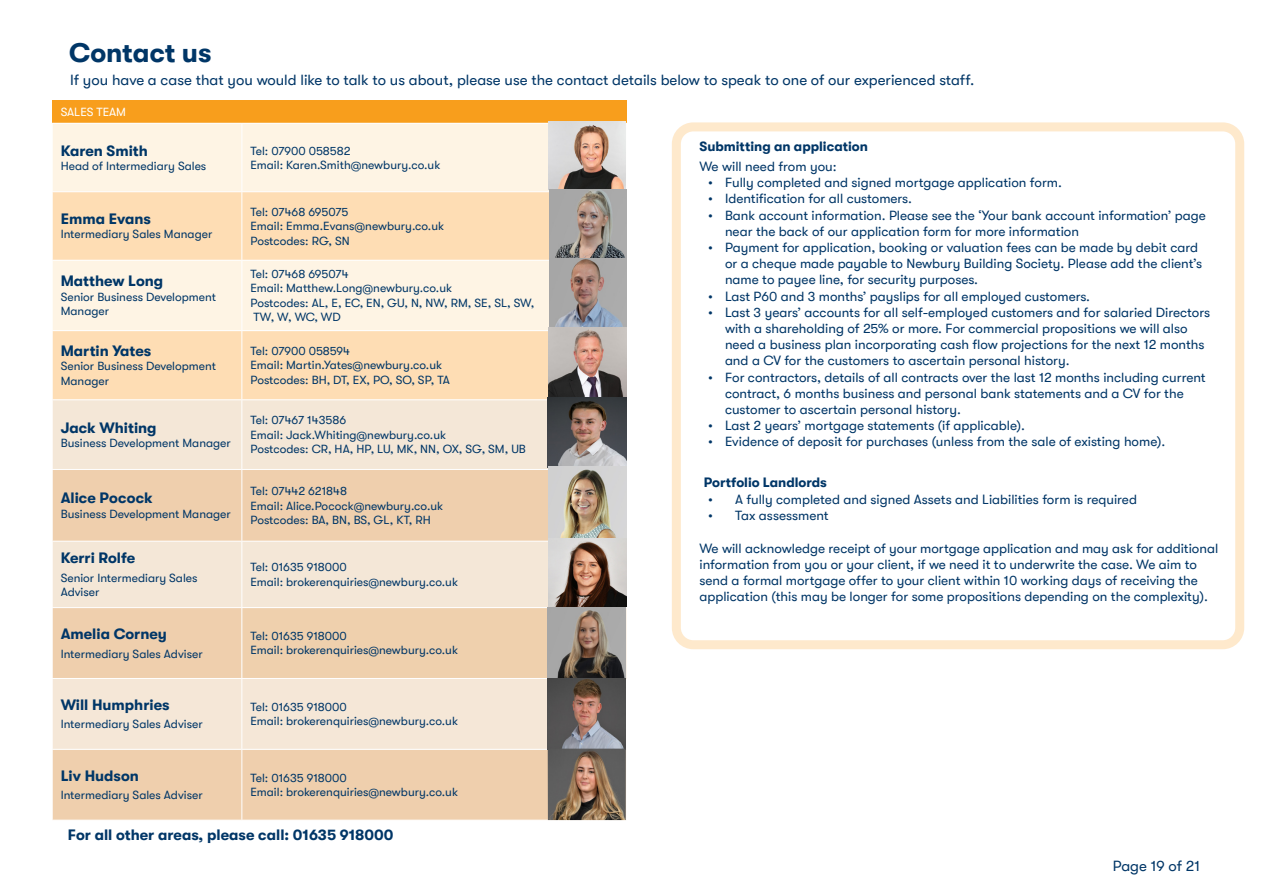
<style>
.page{position:relative;width:1263px;height:893px;background:#fff}
.page>*{position:absolute;margin:0;border:0;box-sizing:border-box;transform-origin:0 0}
.Main_Header{font:700 27px "GT Walsheim";color:#003667}
.TOC_heading{font:700 15px "GT Walsheim";color:#003667}
.Table_body_text{font:15px "GT Walsheim";color:#003667}
.t1{font:13.5px/16.2px "GT Walsheim";color:#003667}
.t2{font:700 13.5px "GT Walsheim";color:#003667}
.t3{font:12px/14.4px "GT Walsheim";color:#003667}
.t4{font:12px "GT Walsheim";color:#fff}
</style>
<div class="page">
<div style="left:672px;top:122px;width:572px;height:527px;border:9px solid #fee9cc;border-radius:17px"></div>
<div style="left:52px;top:101px;width:574px;height:22px;background:#f89e1c"></div>
<div style="left:53px;top:124px;width:495px;height:67px;background:#fef4e4"></div>
<div style="left:53px;top:192px;width:495px;height:207px;background:#feddb4"></div>
<div style="left:53px;top:261px;width:495px;height:69px;background:#fef4e4"></div>
<div style="left:53px;top:400px;width:495px;height:69px;background:#f4e7d7"></div>
<svg style="left:53px;top:470px;width:495px;height:350px;background:#f0d5b9"></svg>
<div style="left:242px;top:608px;width:384px;height:70px;background:#efd0ad"></div>
<div style="left:53px;top:679px;width:495px;height:70px;background:#f5e7d7"></div>
<hr style="left:241px;top:124px;width:1px;height:67px;background:#fff">
<hr style="left:241px;top:192px;width:1px;height:68px;background:#fff">
<hr style="left:52px;top:260px;width:190px;height:1px;background:#fff">
<hr style="left:242px;top:260px;width:385px;height:1px;background:#fff">
<hr style="left:241px;top:261px;width:1px;height:69px;background:#fff">
<hr style="left:52px;top:330px;width:190px;height:1px;background:#fff">
<hr style="left:242px;top:330px;width:385px;height:1px;background:#fff">
<hr style="left:241px;top:331px;width:1px;height:68px;background:#fff">
<hr style="left:241px;top:400px;width:1px;height:69px;background:#fff">
<hr style="left:241px;top:470px;width:1px;height:71px;background:#fff">
<hr style="left:52px;top:541px;width:190px;height:1px;background:#fff">
<hr style="left:242px;top:541px;width:385px;height:1px;background:#fff">
<hr style="left:241px;top:542px;width:1px;height:65px;background:#fff">
<hr style="left:52px;top:607px;width:190px;height:1px;background:#fff">
<hr style="left:242px;top:607px;width:385px;height:1px;background:#fff">
<hr style="left:241px;top:608px;width:1px;height:70px;background:#fff">
<hr style="left:52px;top:678px;width:190px;height:1px;background:#fff">
<hr style="left:242px;top:678px;width:385px;height:1px;background:#fff">
<hr style="left:241px;top:679px;width:1px;height:70px;background:#fff">
<hr style="left:52px;top:749px;width:190px;height:1px;background:#fff">
<hr style="left:242px;top:749px;width:385px;height:1px;background:#fff">
<hr style="left:241px;top:750px;width:1px;height:70px;background:#fff">
<img style="left:548px;top:121px;width:79px;height:699px">
<p class="Main_Header" style="left:69px;top:38px;width:144px">Contact us</p>
<p class="Table_body_text" style="left:70px;top:72px;width:906px">If you have a case that you would like to talk to us about, please use the contact details below to speak to one of our experienced staff.</p>
<p class="t4" style="left:61px;top:105px;width:67px">SALES TEAM</p>
<p class="TOC_heading" style="left:61px;top:142px;width:89px">Karen Smith</p>
<p class="t3" style="left:61px;top:159px;width:147px">Head of Intermediary Sales</p>
<p class="TOC_heading" style="left:61px;top:210px;width:92px">Emma Evans</p>
<p class="t3" style="left:61px;top:227px;width:153px">Intermediary Sales Manager</p>
<p class="TOC_heading" style="left:61px;top:273px;width:104px">Matthew Long</p>
<p class="t3" style="left:61px;top:289px;width:157px">Senior Business Development<br>Manager</p>
<p class="TOC_heading" style="left:61px;top:342px;width:92px">Martin Yates</p>
<p class="t3" style="left:61px;top:359px;width:157px">Senior Business Development<br>Manager</p>
<p class="TOC_heading" style="left:61px;top:419px;width:97px">Jack Whiting</p>
<p class="t3" style="left:61px;top:436px;width:172px">Business Development Manager</p>
<p class="TOC_heading" style="left:61px;top:490px;width:94px">Alice Pocock</p>
<p class="t3" style="left:61px;top:506px;width:172px">Business Development Manager</p>
<p class="TOC_heading" style="left:61px;top:549px;width:76px">Kerri Rolfe</p>
<p class="t3" style="left:61px;top:570px;width:138px">Senior Intermediary Sales<br>Adviser</p>
<p class="TOC_heading" style="left:61px;top:625px;width:108px">Amelia Corney</p>
<p class="t3" style="left:61px;top:646px;width:143px">Intermediary Sales Adviser</p>
<p class="TOC_heading" style="left:61px;top:696px;width:110px">Will Humphries</p>
<p class="t3" style="left:61px;top:717px;width:143px">Intermediary Sales Adviser</p>
<p class="TOC_heading" style="left:61px;top:767px;width:80px">Liv Hudson</p>
<p class="t3" style="left:61px;top:788px;width:143px">Intermediary Sales Adviser</p>
<p class="t3" style="left:250px;top:143px;width:102px">Tel: 07900 058582</p>
<p class="t3" style="left:250px;top:158px;width:192px">Email: Karen.Smith@newbury.co.uk</p>
<p class="t3" style="left:250px;top:205px;width:100px">Tel: 07468 695075</p>
<p class="t3" style="left:250px;top:219px;width:195px">Email: Emma.Evans@newbury.co.uk</p>
<p class="t3" style="left:250px;top:233px;width:101px">Postcodes: RG, SN</p>
<p class="t3" style="left:250px;top:267px;width:100px">Tel: 07468 695074</p>
<p class="t3" style="left:250px;top:281px;width:203px">Email: Matthew.Long@newbury.co.uk</p>
<p class="t3" style="left:250px;top:296px;width:286px">Postcodes: AL, E, EC, EN, GU, N, NW, RM, SE, SL, SW,</p>
<p class="t3" style="left:253px;top:310px;width:89px">TW, W, WC, WD</p>
<p class="t3" style="left:250px;top:344px;width:101px">Tel: 07900 058594</p>
<p class="t3" style="left:250px;top:358px;width:193px">Email: Martin.Yates@newbury.co.uk</p>
<p class="t3" style="left:250px;top:373px;width:201px">Postcodes: BH, DT, EX, PO, SO, SP, TA</p>
<p class="t3" style="left:250px;top:413px;width:97px">Tel: 07467 143586</p>
<p class="t3" style="left:250px;top:428px;width:197px">Email: Jack.Whiting@newbury.co.uk</p>
<p class="t3" style="left:250px;top:442px;width:277px">Postcodes: CR, HA, HP, LU, MK, NN, OX, SG, SM, UB</p>
<p class="t3" style="left:250px;top:484px;width:98px">Tel: 07442 621848</p>
<p class="t3" style="left:250px;top:498px;width:194px">Email: Alice.Pocock@newbury.co.uk</p>
<p class="t3" style="left:250px;top:513px;width:182px">Postcodes: BA, BN, BS, GL, KT, RH</p>
<p class="t3" style="left:250px;top:560px;width:98px">Tel: 01635 918000</p>
<p class="t3" style="left:250px;top:575px;width:209px">Email: brokerenquiries@newbury.co.uk</p>
<p class="t3" style="left:250px;top:629px;width:98px">Tel: 01635 918000</p>
<p class="t3" style="left:250px;top:643px;width:209px">Email: brokerenquiries@newbury.co.uk</p>
<p class="t3" style="left:250px;top:700px;width:98px">Tel: 01635 918000</p>
<p class="t3" style="left:250px;top:714px;width:209px">Email: brokerenquiries@newbury.co.uk</p>
<p class="t3" style="left:250px;top:770px;width:98px">Tel: 01635 918000</p>
<p class="t3" style="left:250px;top:785px;width:209px">Email: brokerenquiries@newbury.co.uk</p>
<p class="TOC_heading" style="left:68px;top:827px;width:327px">For all other areas, please call: 01635 918000</p>
<p class="t2" style="left:699px;top:138px;width:170px">Submitting an application</p>
<p class="t1" style="left:699px;top:158px;width:139px">We will need from you:</p>
<p class="t1" style="left:708px;top:175px;width:355px">• Fully completed and signed mortgage application form.</p>
<p class="t1" style="left:708px;top:191px;width:205px">• Identification for all customers.</p>
<p class="t1" style="left:725px;top:207px;width:482px;text-indent:-17px">• Bank account information. Please see the ‘Your bank account information’ page near the back of our application form for more information</p>
<p class="t1" style="left:725px;top:239px;width:479px;text-indent:-17px">• Payment for application, booking or valuation fees can be made by debit card or a cheque made payable to Newbury Building Society. Please add the client’s name to payee line, for security purposes.</p>
<p class="t1" style="left:708px;top:288px;width:384px">• Last P60 and 3 months’ payslips for all employed customers.</p>
<p class="t1" style="left:725px;top:304px;width:487px;text-indent:-17px">• Last 3 years’ accounts for all self-employed customers and for salaried Directors with a shareholding of 25% or more. For commercial propositions we will also need a business plan incorporating cash flow projections for the next 12 months and a CV for the customers to ascertain personal history.</p>
<p class="t1" style="left:725px;top:369px;width:482px;text-indent:-17px">• For contractors, details of all contracts over the last 12 months including current contract, 6 months business and personal bank statements and a CV for the customer to ascertain personal history.</p>
<p class="t1" style="left:708px;top:418px;width:318px">• Last 2 years’ mortgage statements (if applicable).</p>
<p class="t1" style="left:708px;top:434px;width:459px">• Evidence of deposit for purchases (unless from the sale of existing home).</p>
<p class="t2" style="left:704px;top:475px;width:125px">Portfolio Landlords</p>
<p class="t1" style="left:708px;top:491px;width:431px">• A fully completed and signed Assets and Liabilities form is required</p>
<p class="t1" style="left:708px;top:507px;width:122px">• Tax assessment</p>
<p class="t1" style="left:699px;top:540px;width:520px">We will acknowledge receipt of your mortgage application and may ask for additional information from you or your client, if we need it to underwrite the case. We aim to send a formal mortgage offer to your client within 10 working days of receiving the application (this may be longer for some propositions depending on the complexity).</p>
<p class="Table_body_text" style="left:1113px;top:857px;width:89px">Page 19 of 21</p>
</div>
